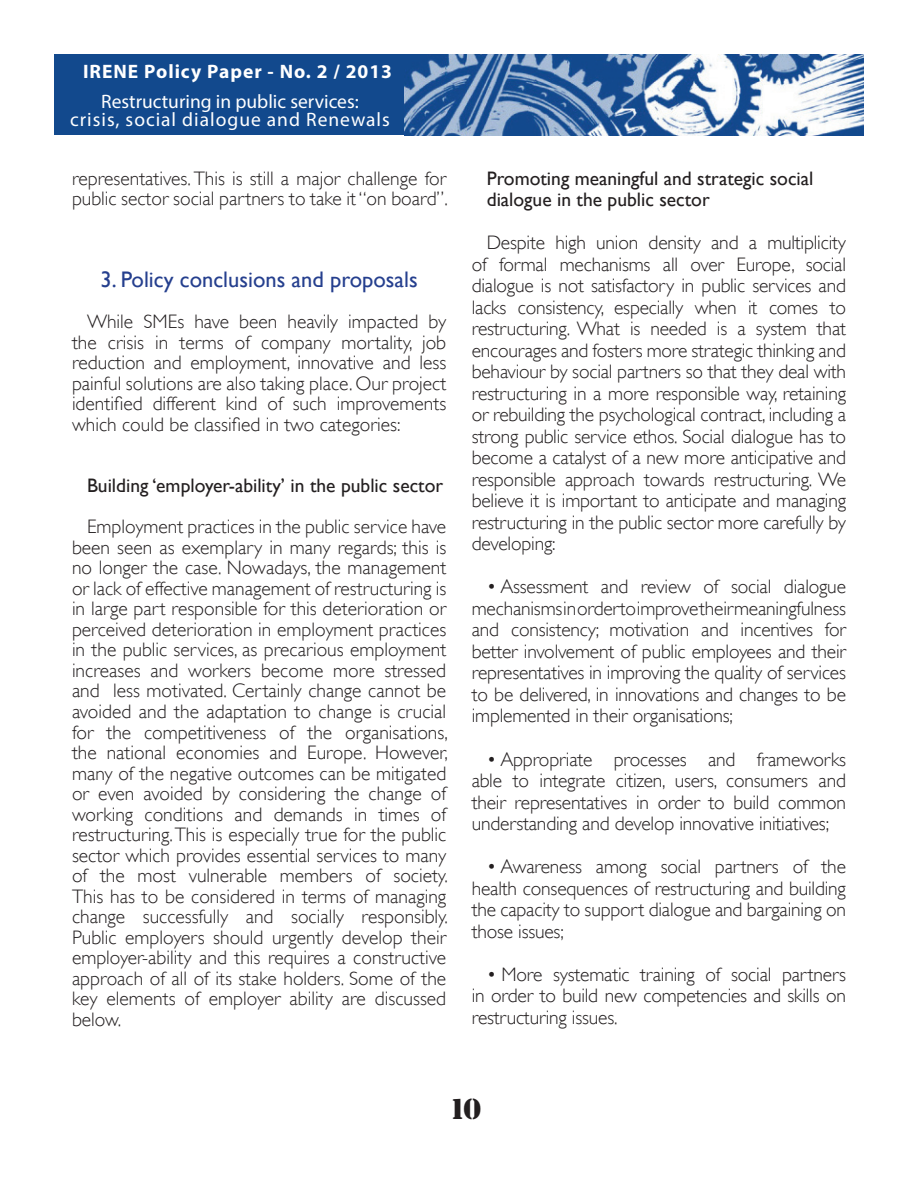
<style>
.page{position:relative;width:918px;height:1188px;background:#fff}
.page>*{position:absolute;margin:0;border:0;box-sizing:border-box;transform-origin:0 0}
.t1{font:27px "Stencil Std";color:#231f20}
.Intertitre{font:22.5px "Gill Sans";color:#253f8e}
.t2{font:300 19.5px/20.5px "Gill Sans";letter-spacing:-.01em;color:#231f20;text-align:justify}
.Bold{font:19.5px/21.5px "Gill Sans";color:#231f20}
.t3{font:19.5px/18px "Myriad Pro";letter-spacing:.045em;color:#fff;text-align:center}
.t4{font:700 19.5px "Myriad Pro";letter-spacing:.05em;color:#fff}
</style>
<div class="page">
<div style="left:54px;top:54px;width:352px;height:81px;background:#12498d"></div>
<img style="left:404px;top:54px;width:460px;height:81px">
<p class="t4" style="left:83px;top:59px;width:310px">IRENE Policy Paper - No. 2 / 2013</p>
<p class="t3" style="left:70px;top:92px;width:321px">Restructuring in public services:<br>crisis, social dialogue and Renewals</p>
<p class="t2" style="left:72px;top:168px;width:377px">representatives. This is still a major challenge for public sector social partners to take it “on board”.</p>
<p class="Intertitre" style="left:101px;top:267px;width:319px">3. Policy conclusions and proposals</p>
<p class="t2" style="left:72px;top:312px;width:376px;text-indent:15px">While SMEs have been heavily impacted by the crisis in terms of company mortality, job reduction and employment, innovative and less painful solutions are also taking place. Our project identified different kind of such improvements which could be classified in two categories:</p>
<p class="Bold" style="left:87px;top:475px;width:358px">Building ‘employer-ability’ in the public sector</p>
<p class="t2" style="left:72px;top:517px;width:377px;text-indent:15px">Employment practices in the public service have been seen as exemplary in many regards; this is no longer the case. Nowadays, the management or lack of effective management of restructuring is in large part responsible for this deterioration or perceived deterioration in employment practices in the public services, as precarious employment increases and workers become more stressed and less motivated. Certainly change cannot be avoided and the adaptation to change is crucial for the competitiveness of the organisations, the national economies and Europe. However, many of the negative outcomes can be mitigated or even avoided by considering the change of working conditions and demands in times of restructuring. This is especially true for the public sector which provides essential services to many of the most vulnerable members of society.<br>This has to be considered in terms of managing change successfully and socially responsibly.<br>Public employers should urgently develop their employer-ability and this requires a constructive approach of all of its stake holders. Some of the key elements of employer ability are discussed below.</p>
<p class="Bold" style="left:487px;top:167px;width:328px">Promoting meaningful and strategic social dialogue in the public sector</p>
<p class="t2" style="left:472px;top:232px;width:376px;line-height:21.5px;text-indent:15px">Despite high union density and a multiplicity of formal mechanisms all over Europe, social dialogue is not satisfactory in public services and lacks consistency, especially when it comes to restructuring. What is needed is a system that encourages and fosters more strategic thinking and behaviour by social partners so that they deal with restructuring in a more responsible way, retaining or rebuilding the psychological contract, including a strong public service ethos. Social dialogue has to become a catalyst of a new more anticipative and responsible approach towards restructuring. We believe it is important to anticipate and managing restructuring in the public sector more carefully by developing:</p>
<p class="t2" style="left:472px;top:576px;width:376px;line-height:21.5px;text-indent:15px">• Assessment and review of social dialogue mechanisms in order to improve their meaningfulness and consistency; motivation and incentives for better involvement of public employees and their representatives in improving the quality of services to be delivered, in innovations and changes to be implemented in their organisations;</p>
<p class="t2" style="left:472px;top:748px;width:376px;line-height:21.5px;text-indent:15px">• Appropriate processes and frameworks able to integrate citizen, users, consumers and their representatives in order to build common understanding and develop innovative initiatives;</p>
<p class="t2" style="left:472px;top:856px;width:376px;line-height:21.5px;text-indent:15px">• Awareness among social partners of the health consequences of restructuring and building the capacity to support dialogue and bargaining on those issues;</p>
<p class="t2" style="left:472px;top:963px;width:376px;line-height:21.5px;text-indent:15px">• More systematic training of social partners in order to build new competencies and skills on restructuring issues.</p>
<h1 class="t1" style="left:449px;top:1092px;width:33px">10</h1>
</div>
